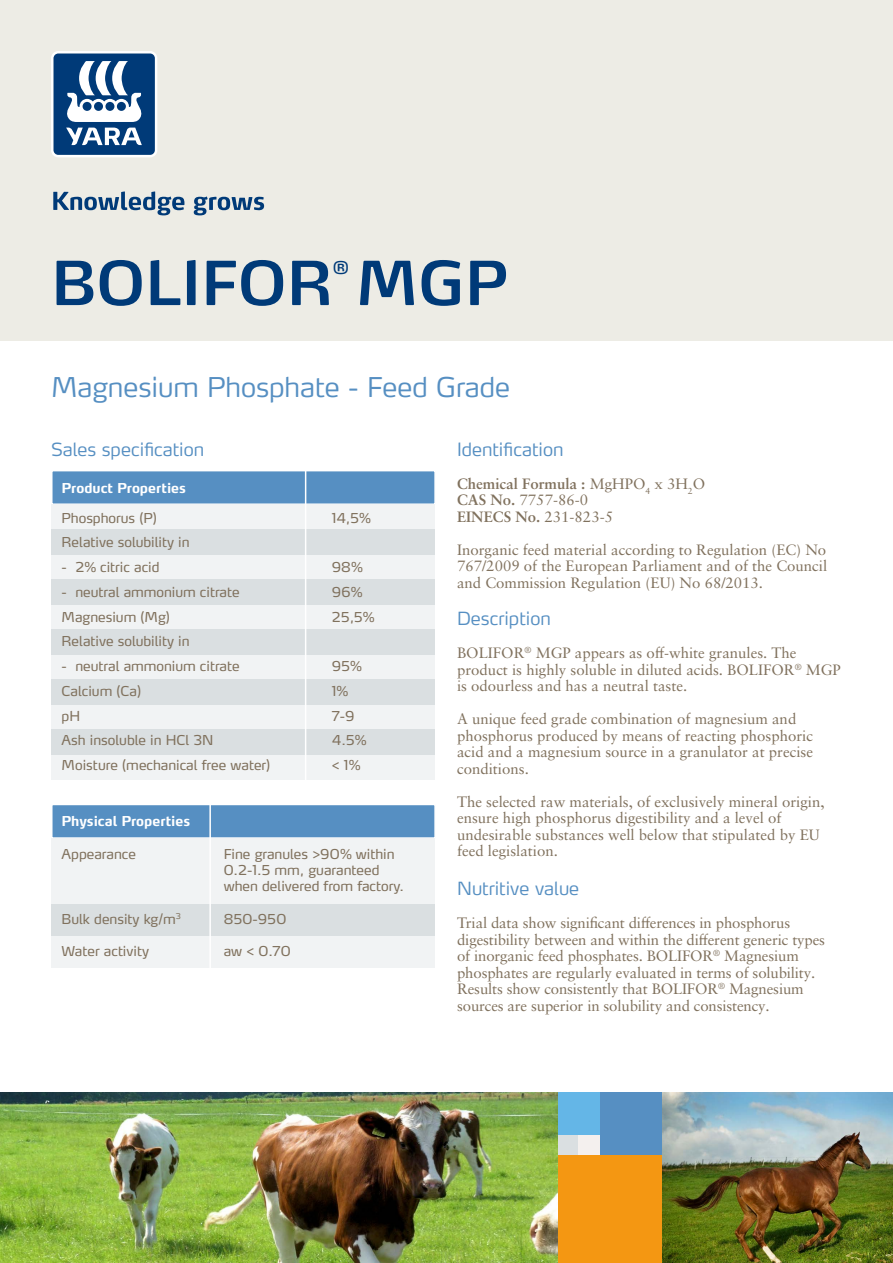
<style>
.page{position:relative;width:893px;height:1263px;background:#fff}
.page>*{position:absolute;margin:0;border:0;box-sizing:border-box;transform-origin:0 0}
.t1{font:600 60px "Yara Max LF";color:#003a78}
.t2{font:300 27px "Yara Max LF";color:#568fc2}
.t3{font:300 18px "Max LF";color:#568fc2}
.t4{font:300 18px "Yara Max LF";color:#568fc2}
.t5{font:600 17.55px "Yara Max LF";color:#003a78}
.t6{font:15px/16.5px "Sabon LT Pro";color:#80715d}
.t7{font:700 15px/16.5px "Sabon LT Pro";color:#80715d}
.t8{font:13.5px/16.2px "Yara Max LF";color:#80715d}
.t9{font:700 13.5px "Yara Max LF";color:#fff}
.s1{font-weight:400}
</style>
<div class="page">
<div style="left:558px;top:1135px;width:21px;height:21px;background:#dadfe1"></div>
<div style="left:579px;top:1135px;width:21px;height:21px;background:#f4f0ee"></div>
<div style="left:558px;top:1092px;width:42px;height:43px;background:#64b6e7"></div>
<div style="left:600px;top:1092px;width:64px;height:64px;background:#568fc2"></div>
<div style="left:558px;top:1156px;width:106px;height:107px;background:#f49712"></div>
<div style="left:0;top:0;width:893px;height:340px;background:#edece5"></div>
<svg style="left:53px;top:191px;width:211px;height:24px"></svg>
<svg style="left:51px;top:51px;width:106px;height:106px;background:#597fa7"></svg>
<div style="left:51px;top:470px;width:385px;height:35px;background:#568fc2;border:2px solid #fff"></div>
<div style="left:51px;top:804px;width:385px;height:35px;background:#568fc2;border:2px solid #fff"></div>
<div style="left:52px;top:504px;width:383px;height:26px;background:#f1f3f4"></div>
<div style="left:52px;top:838px;width:383px;height:66px;background:#f1f3f4"></div>
<div style="left:52px;top:654px;width:383px;height:25px;background:#f1f3f4"></div>
<div style="left:52px;top:554px;width:383px;height:26px;background:#f1f3f4"></div>
<div style="left:52px;top:936px;width:383px;height:31px;background:#f1f3f4"></div>
<div style="left:52px;top:704px;width:383px;height:25px;background:#f1f3f4"></div>
<div style="left:52px;top:604px;width:383px;height:26px;background:#f1f3f4"></div>
<div style="left:52px;top:754px;width:383px;height:25px;background:#f1f3f4"></div>
<div style="left:52px;top:529px;width:383px;height:26px;background:#dadfe1"></div>
<div style="left:52px;top:904px;width:383px;height:31px;background:#dadfe1"></div>
<div style="left:52px;top:679px;width:383px;height:25px;background:#dadfe1"></div>
<div style="left:52px;top:579px;width:383px;height:26px;background:#dadfe1"></div>
<div style="left:52px;top:729px;width:383px;height:25px;background:#dadfe1"></div>
<div style="left:52px;top:629px;width:383px;height:26px;background:#dadfe1"></div>
<hr style="left:305px;top:470px;width:1px;height:313px;background:#fff">
<hr style="left:209px;top:804px;width:2px;height:165px;background:#fff">
<img style="left:0;top:1092px;width:558px;height:171px">
<img style="left:662px;top:1092px;width:231px;height:171px">
<h1 class="t1" style="left:51px;top:245px;width:458px">BOLIFOR MGP</h1>
<p class="t5" style="left:333px;top:257px;width:18px">®</p>
<h2 class="t2" style="left:51px;top:370px;width:461px">Magnesium Phosphate - Feed Grade</h2>
<p class="t3" style="left:51px;top:438px;width:155px">Sales specification</p>
<p class="t3" style="left:457px;top:438px;width:108px">Identification</p>
<p class="t7" style="left:457px;top:475px;width:250px">Chemical Formula : <span class="s1">MgHPO</span><sub>4</sub> <span class="s1">x 3H</span><sub>2</sub><span class="s1">O<br></span>CAS No. <span class="s1">7757-86-0<br></span>EINECS No. <span class="s1">231-823-5</span></p>
<p class="t6" style="left:457px;top:541px;width:372px;text-align:justify">Inorganic feed material according to Regulation (EC) No 767/2009 of the European Parliament and of the Council and Commission Regulation (EU) No 68/2013.</p>
<p class="t4" style="left:457px;top:607px;width:95px">Description</p>
<p class="t6" style="left:457px;top:644px;width:385px">BOLIFOR<sup>®</sup> MGP appears as off-white granules. The product is highly soluble in diluted acids. BOLIFOR<sup>®</sup> MGP is odourless and has a neutral taste.</p>
<p class="t6" style="left:457px;top:710px;width:357px">A unique feed grade combination of magnesium and phosphorus produced by means of reacting phosphoric acid and a magnesium source in a granulator at precise conditions.</p>
<p class="t6" style="left:457px;top:793px;width:369px">The selected raw materials, of exclusively mineral origin, ensure high phosphorus digestibility and a level of undesirable substances well below that stipulated by EU feed legislation.</p>
<p class="t4" style="left:457px;top:877px;width:124px">Nutritive value</p>
<p class="t6" style="left:457px;top:914px;width:369px">Trial data show significant differences in phosphorus digestibility between and within the different generic types of inorganic feed phosphates. BOLIFOR<sup>®</sup> Magnesium phosphates are regularly evaluated in terms of solubility.<br>Results show consistently that BOLIFOR<sup>®</sup> Magnesium sources are superior in solubility and consistency.</p>
<p class="t9" style="left:62px;top:479px;width:126px">Product Properties</p>
<p class="t8" style="left:62px;top:509px;width:97px">Phosphorus (P)</p>
<p class="t8" style="left:332px;top:509px;width:41px">14,5%</p>
<p class="t8" style="left:62px;top:534px;width:129px">Relative solubility in</p>
<p class="t8" style="left:62px;top:559px;width:99px">- 2% citric acid</p>
<p class="t8" style="left:332px;top:559px;width:33px">98%</p>
<p class="t8" style="left:62px;top:583px;width:180px">- neutral ammonium citrate</p>
<p class="t8" style="left:332px;top:583px;width:32px">96%</p>
<p class="t8" style="left:62px;top:608px;width:110px">Magnesium (Mg)</p>
<p class="t8" style="left:332px;top:608px;width:44px">25,5%</p>
<p class="t8" style="left:62px;top:633px;width:129px">Relative solubility in</p>
<p class="t8" style="left:62px;top:658px;width:180px">- neutral ammonium citrate</p>
<p class="t8" style="left:332px;top:658px;width:32px">95%</p>
<p class="t8" style="left:62px;top:682px;width:81px">Calcium (Ca)</p>
<p class="t8" style="left:332px;top:682px;width:18px">1%</p>
<p class="t8" style="left:62px;top:707px;width:20px">pH</p>
<p class="t8" style="left:332px;top:707px;width:24px">7-9</p>
<p class="t8" style="left:62px;top:732px;width:153px">Ash insoluble in HCl 3N</p>
<p class="t8" style="left:332px;top:732px;width:36px">4.5%</p>
<p class="t8" style="left:62px;top:757px;width:210px">Moisture (mechanical free water)</p>
<p class="t8" style="left:332px;top:757px;width:30px">&lt; 1%</p>
<p class="t9" style="left:62px;top:813px;width:130px">Physical Properties</p>
<p class="t8" style="left:62px;top:845px;width:76px">Appearance</p>
<p class="t8" style="left:224px;top:845px;width:182px">Fine granules &gt;90% within<br>0.2-1.5 mm, guaranteed when delivered from factory.</p>
<p class="t8" style="left:62px;top:910px;width:121px">Bulk density kg/m<sup>3</sup></p>
<p class="t8" style="left:224px;top:910px;width:64px">850-950</p>
<p class="t8" style="left:62px;top:943px;width:89px">Water activity</p>
<p class="t8" style="left:224px;top:943px;width:68px">aw &lt; 0.70</p>
</div>
